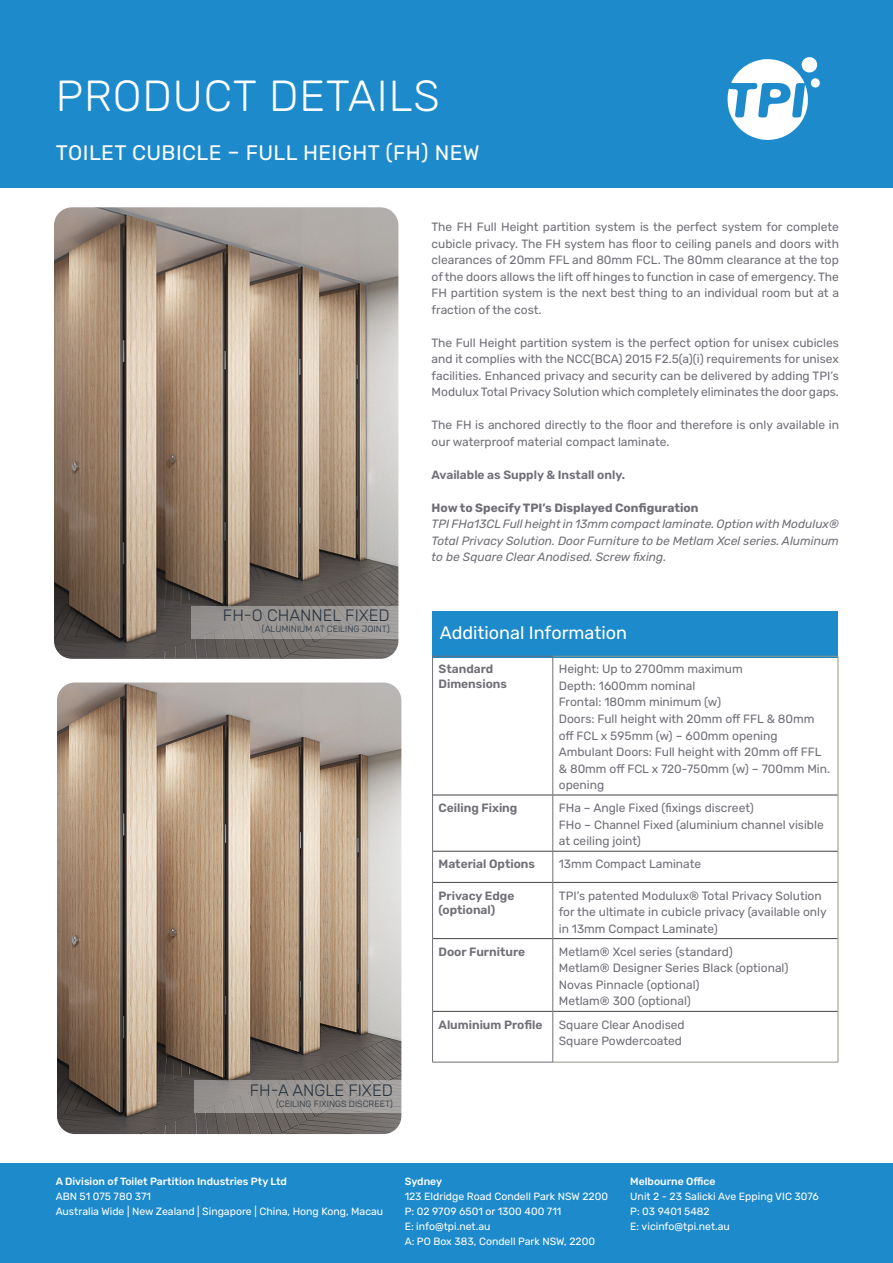
<style>
.page{position:relative;width:893px;height:1263px;background:#fff}
.page>*{position:absolute;margin:0;border:0;box-sizing:border-box;transform-origin:0 0}
.t1{font:300 43.5px "Rubik";letter-spacing:.02em;color:#fff}
.t2{font:21px "Rubik";letter-spacing:.02em;color:#fff}
.t3{font:18px "Rubik";color:#fff}
.t4{font:300 16.5px "Rubik";color:#26333f}
.t5{font:12px/16.5px "Rubik";color:#6f6f77}
.t6{font:italic 12px/16.5px "Rubik";color:#6f6f77;text-align:justify}
.t7{font:600 12px/14.4px "Rubik";color:#6f6f77}
.t8{font:700 12px "Rubik";color:#6f6f77}
.t9{font:10.5px/15px "Rubik";color:#fff}
.t10{font:500 10.5px "Rubik";color:#fff}
.t11{font:300 9px "Rubik";color:#26333f}
.s1{font-weight:400;font-size:45px;color:#1d8acb}
</style>
<div class="page">
<div style="left:0;top:0;width:893px;height:187px;background:#1d8acb"></div>
<svg style="left:727px;top:59px;width:93px;height:81px"></svg>
<div style="left:802px;top:57px;width:15px;height:15px;background:#fff;border-radius:50%"></div>
<div style="left:432px;top:611px;width:406px;height:46px;background:#1d8acb"></div>
<hr style="left:433px;top:795px;width:120px;height:1px;background:#434142">
<hr style="left:553px;top:795px;width:285px;height:1px;background:#434142">
<hr style="left:433px;top:851px;width:120px;height:1px;background:#434142">
<hr style="left:553px;top:851px;width:285px;height:1px;background:#434142">
<hr style="left:433px;top:882px;width:120px;height:1px;background:#434142">
<hr style="left:553px;top:882px;width:285px;height:1px;background:#434142">
<hr style="left:433px;top:938px;width:120px;height:1px;background:#434142">
<hr style="left:553px;top:938px;width:285px;height:1px;background:#434142">
<hr style="left:433px;top:1011px;width:120px;height:1px;background:#434142">
<hr style="left:553px;top:1011px;width:285px;height:1px;background:#434142">
<hr style="left:553px;top:656px;width:285px;height:1px;background:#979582">
<hr style="left:838px;top:656px;width:1px;height:139px;background:#979582">
<hr style="left:838px;top:795px;width:1px;height:56px;background:#979582">
<hr style="left:838px;top:851px;width:1px;height:31px;background:#979582">
<hr style="left:838px;top:882px;width:1px;height:57px;background:#979582">
<hr style="left:838px;top:939px;width:1px;height:72px;background:#979582">
<hr style="left:838px;top:1011px;width:1px;height:51px;background:#979582">
<hr style="left:553px;top:1062px;width:285px;height:1px;background:#979582">
<hr style="left:432px;top:656px;width:121px;height:1px;background:#6f6f77">
<hr style="left:432px;top:656px;width:1px;height:139px;background:#6f6f77">
<hr style="left:553px;top:656px;width:1px;height:139px;background:#6f6f77">
<hr style="left:432px;top:795px;width:1px;height:56px;background:#6f6f77">
<hr style="left:553px;top:795px;width:1px;height:56px;background:#6f6f77">
<hr style="left:432px;top:851px;width:1px;height:31px;background:#6f6f77">
<hr style="left:553px;top:851px;width:1px;height:31px;background:#6f6f77">
<hr style="left:432px;top:882px;width:1px;height:57px;background:#6f6f77">
<hr style="left:553px;top:882px;width:1px;height:57px;background:#6f6f77">
<hr style="left:432px;top:939px;width:1px;height:72px;background:#6f6f77">
<hr style="left:553px;top:939px;width:1px;height:72px;background:#6f6f77">
<hr style="left:432px;top:1011px;width:1px;height:51px;background:#6f6f77">
<hr style="left:553px;top:1011px;width:1px;height:51px;background:#6f6f77">
<hr style="left:432px;top:1062px;width:121px;height:1px;background:#6f6f77">
<img style="left:57px;top:682px;width:344px;height:452px">
<img style="left:54px;top:207px;width:344px;height:452px">
<div style="left:191px;top:606px;width:208px;height:33px;background:linear-gradient(to right,#928f8d,#a19e9c)"></div>
<svg style="left:194px;top:1080px;width:208px;height:33px;fill:#9c9895"></svg>
<div style="left:0;top:1163px;width:893px;height:100px;background:#1d8acb"></div>
<h1 class="t1" style="left:56px;top:72px;width:733px">PRODUCT DETAILS<span class="s1">ORDER REQUEST</span></h1>
<h2 class="t2" style="left:56px;top:141px;width:425px">TOILET CUBICLE – FULL HEIGHT (FH) NEW</h2>
<h3 class="t4" style="left:223px;top:606px;width:168px">FH-O CHANNEL FIXED</h3>
<p class="t11" style="left:262px;top:624px;width:129px">(ALUMINIUM AT CEILING JOINT)</p>
<h3 class="t4" style="left:250px;top:1081px;width:145px">FH-A ANGLE FIXED</h3>
<p class="t11" style="left:276px;top:1098px;width:118px">(CEILING FIXINGS DISCREET)</p>
<p class="t5" style="left:432px;top:219px;width:409px;text-align:justify">The FH Full Height partition system is the perfect system for complete cubicle privacy. The FH system has floor to ceiling panels and doors with clearances of 20mm FFL and 80mm FCL. The 80mm clearance at the top of the doors allows the lift off hinges to function in case of emergency. The FH partition system is the next best thing to an individual room but at a fraction of the cost.</p>
<p class="t5" style="left:432px;top:335px;width:409px;text-align:justify">The Full Height partition system is the perfect option for unisex cubicles and it complies with the NCC(BCA) 2015 F2.5(a)(i) requirements for unisex facilities. Enhanced privacy and security can be delivered by adding TPI’s Modulux Total Privacy Solution which completely eliminates the door gaps.</p>
<p class="t5" style="left:432px;top:417px;width:409px">The FH is anchored directly to the floor and therefore is only available in our waterproof material compact laminate.</p>
<p class="t7" style="left:432px;top:468px;width:195px">Available as Supply &amp; Install only.</p>
<p class="t8" style="left:432px;top:501px;width:268px">How to Specify TPI’s Displayed Configuration</p>
<p class="t6" style="left:432px;top:516px;width:409px">TPI FHa13CL Full height in 13mm compact laminate. Option with Modulux® Total Privacy Solution. Door Furniture to be Metlam Xcel series. Aluminum to be Square Clear Anodised. Screw fixing.</p>
<h3 class="t3" style="left:440px;top:622px;width:189px">Additional Information</h3>
<p class="t7" style="left:439px;top:662px;width:70px">Standard<br>Dimensions</p>
<p class="t5" style="left:559px;top:661px;width:273px">Height: Up to 2700mm maximum<br>Depth: 1600mm nominal<br>Frontal: 180mm minimum (w)<br>Doors: Full height with 20mm off FFL &amp; 80mm off FCL x 595mm (w) – 600mm opening<br>Ambulant Doors: Full height with 20mm off FFL &amp; 80mm off FCL x 720-750mm (w) – 700mm Min. opening</p>
<p class="t7" style="left:439px;top:801px;width:80px">Ceiling Fixing</p>
<p class="t5" style="left:559px;top:800px;width:266px">FHa – Angle Fixed (fixings discreet)<br>FHo – Channel Fixed (aluminium channel visible at ceiling joint)</p>
<p class="t7" style="left:439px;top:857px;width:98px">Material Options</p>
<p class="t5" style="left:559px;top:856px;width:144px">13mm Compact Laminate</p>
<p class="t7" style="left:439px;top:888px;width:77px">Privacy Edge (optional)</p>
<p class="t5" style="left:559px;top:887px;width:269px">TPI’s patented Modulux® Total Privacy Solution for the ultimate in cubicle privacy (available only in 13mm Compact Laminate)</p>
<p class="t7" style="left:439px;top:945px;width:88px">Door Furniture</p>
<p class="t5" style="left:559px;top:944px;width:231px">Metlam® Xcel series (standard)<br>Metlam® Designer Series Black (optional)<br>Novas Pinnacle (optional)<br>Metlam® 300 (optional)</p>
<p class="t7" style="left:439px;top:1017px;width:105px">Aluminium Profile</p>
<p class="t5" style="left:559px;top:1016px;width:127px">Square Clear Anodised<br>Square Powdercoated</p>
<p class="t10" style="left:56px;top:1173px;width:233px">A Division of Toilet Partition Industries Pty Ltd</p>
<p class="t9" style="left:56px;top:1189px;width:329px">ABN 51 075 780 371<br>Australia Wide | New Zealand | Singapore | China, Hong Kong, Macau</p>
<p class="t10" style="left:405px;top:1173px;width:39px">Sydney</p>
<p class="t9" style="left:405px;top:1189px;width:205px">123 Eldridge Road Condell Park NSW 2200<br>P: 02 9709 6501 or 1300 400 711<br>E: info@tpi.net.au<br>A: PO Box 383, Condell Park NSW, 2200</p>
<p class="t10" style="left:630px;top:1173px;width:87px">Melbourne Office</p>
<p class="t9" style="left:630px;top:1189px;width:190px">Unit 2 - 23 Salicki Ave Epping VIC 3076<br>P: 03 9401 5482<br>E: vicinfo@tpi.net.au</p>
</div>
